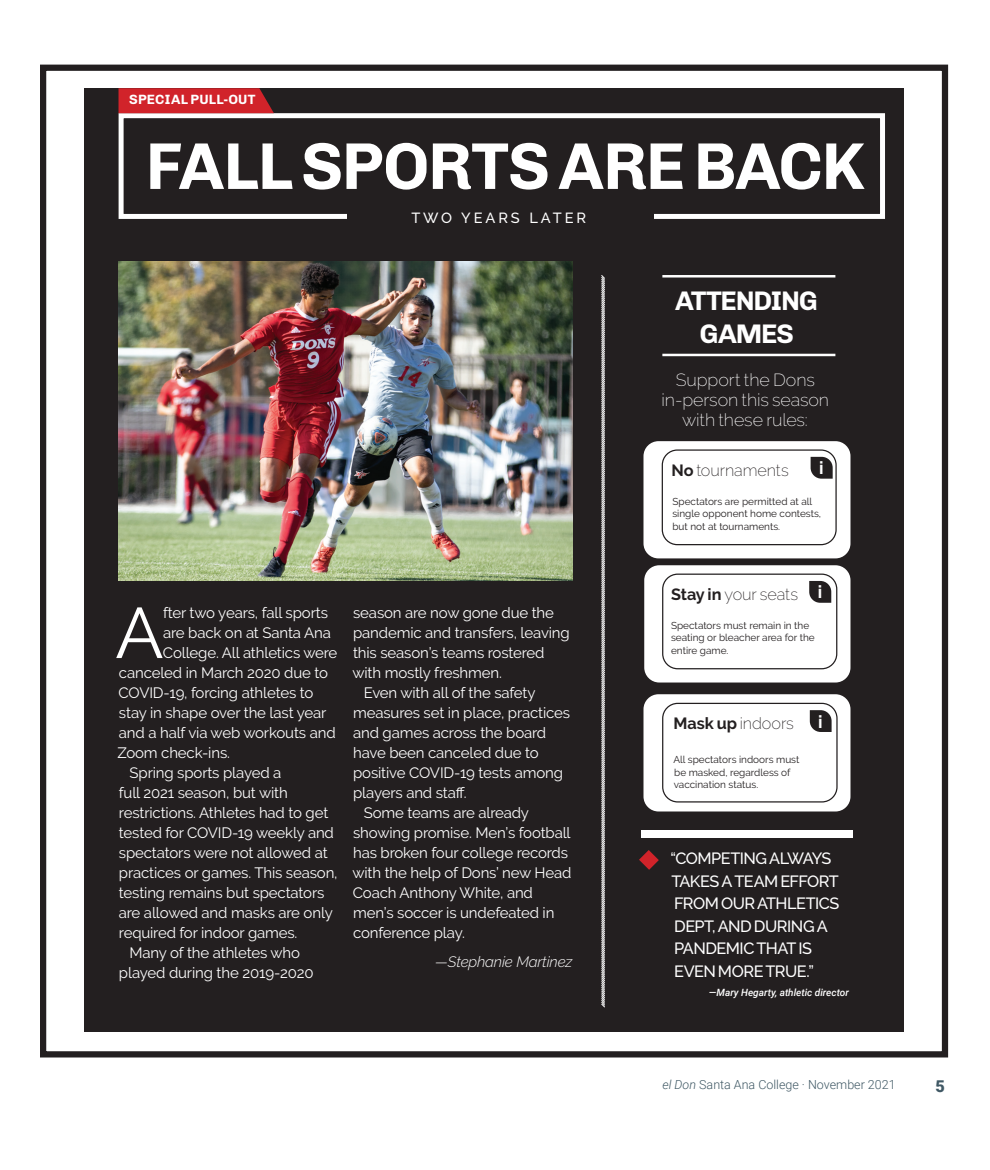
<style>
.page{position:relative;width:990px;height:1170px;background:#fff}
.page>*{position:absolute;margin:0;border:0;box-sizing:border-box;transform-origin:0 0}
.t1{font:71.38px "Raleway";color:#fff}
.t2{font:700 66.25px "Chivo";letter-spacing:-.02em;color:#fff}
.t3{font:700 27.5px/33px "Chivo";letter-spacing:-.05em;color:#fff;text-align:center}
.t4{font:700 17.62px "Raleway";color:#fff}
.t5{font:200 17.5px/20px "Raleway";letter-spacing:-.005em;color:#fff;text-align:center}
.t6{font:500 16.25px/22.5px "Raleway";letter-spacing:-.03em;color:#fff}
.t7{font:200 16.25px "Raleway";letter-spacing:-.005em;color:#231f20}
.t8{font:900 16.25px "Roboto";color:#3f5864}
.t9{font:15px/20px "Raleway";letter-spacing:-.01em;color:#fff}
.t10{font:italic 300 15px "Raleway";letter-spacing:-.01em;color:#fff}
.t11{font:500 14.62px "Raleway";letter-spacing:.2em;color:#fff}
.t12{font:700 13.75px "Chivo";letter-spacing:.015em;color:#fff}
.t13{font:300 12.5px "Roboto";color:#3f5864}
.t14{font:10px/12.5px "Raleway";color:#231f20}
.t15{font:italic 500 10px "Roboto";color:#fff}
.s1{font-weight:700}
.s2{font-style:italic}
</style>
<div class="page">
<div style="left:84px;top:88px;width:820px;height:944px;background:#231f20"></div>
<div style="left:119px;top:113px;width:766px;height:106px;border:5px solid #fff"></div>
<div style="left:347px;top:213px;width:307px;height:14px;background:#231f20"></div>
<svg style="left:601px;top:275px;width:4px;height:733px;background:#a8a6a7"></svg>
<img style="left:119px;top:261px;width:453px;height:319px">
<svg style="left:119px;top:88px;width:155px;height:25px;background:#c72229"></svg>
<div style="left:641px;top:830px;width:212px;height:7px;background:#fff"></div>
<svg style="left:639px;top:850px;width:20px;height:20px"></svg>
<div style="left:644px;top:565px;width:207px;height:118px;background:#fff;border-radius:15px"></div>
<div style="left:662px;top:574px;width:175px;height:95px;border:1px solid #231f20;border-radius:15px"></div>
<svg style="left:809px;top:581px;width:22px;height:22px"></svg>
<div style="left:643px;top:694px;width:207px;height:117px;background:#fff;border-radius:15px"></div>
<div style="left:662px;top:703px;width:176px;height:100px;border:1px solid #231f20;border-radius:15px"></div>
<svg style="left:810px;top:710px;width:22px;height:22px"></svg>
<div style="left:40px;top:65px;width:908px;height:993px;border:6px solid #231f20"></div>
<hr style="left:662px;top:275px;width:173px;height:3px;background:#fff">
<hr style="left:662px;top:354px;width:173px;height:2px;background:#fff">
<div style="left:643px;top:441px;width:207px;height:117px;background:#fff;border-radius:15px"></div>
<div style="left:662px;top:449px;width:175px;height:96px;border:1px solid #231f20;border-radius:15px"></div>
<svg style="left:811px;top:457px;width:22px;height:22px"></svg>
<p class="t12" style="left:129px;top:91px;width:128px">SPECIAL PULL-OUT</p>
<p class="t2" style="left:146px;top:127px;width:721px">FALL SPORTS ARE BACK</p>
<p class="t11" style="left:411px;top:209px;width:176px">TWO YEARS LATER</p>
<p class="t1" style="left:115px;top:591px;width:50px">A</p>
<p class="t9" style="left:163px;top:603px;width:166px">fter two years, fall sports</p>
<p class="t9" style="left:163px;top:623px;width:169px">are back on at Santa Ana</p>
<p class="t9" style="left:163px;top:643px;width:176px">College. All athletics were</p>
<p class="t9" style="left:119px;top:663px;width:211px">canceled in March 2020 due to</p>
<p class="t9" style="left:119px;top:683px;width:196px">COVID-19, forcing athletes to</p>
<p class="t9" style="left:119px;top:703px;width:209px">stay in shape over the last year</p>
<p class="t9" style="left:119px;top:723px;width:218px">and a half via web workouts and</p>
<p class="t9" style="left:117px;top:743px;width:114px">Zoom check-ins.</p>
<p class="t9" style="left:119px;top:763px;width:220px;text-indent:11px">Spring sports played a<br>full 2021 season, but with restrictions. Athletes had to get tested for COVID-19 weekly and spectators were not allowed at practices or games. This season, testing remains but spectators are allowed and masks are only required for indoor games.</p>
<p class="t9" style="left:119px;top:943px;width:196px;text-align:center">Many of the athletes who played during the 2019-2020</p>
<p class="t9" style="left:352px;top:603px;width:219px">season are now gone due the pandemic and transfers, leaving this season’s teams rostered with mostly freshmen.</p>
<p class="t9" style="left:353px;top:683px;width:219px;text-indent:11px">Even with all of the safety measures set in place, practices and games across the board have been canceled due to positive COVID-19 tests among players and staff.</p>
<p class="t9" style="left:352px;top:803px;width:220px;text-indent:11px">Some teams are already showing promise. Men’s football has broken four college records with the help of Dons’ new Head<br>Coach Anthony White, and men’s soccer is undefeated in conference play.</p>
<p class="t10" style="left:435px;top:953px;width:139px">—Stephanie Martinez</p>
<p class="t3" style="left:675px;top:284px;width:145px">ATTENDING<br>GAMES</p>
<p class="t5" style="left:662px;top:370px;width:169px">Support the Dons in-person this season with these rules:</p>
<p class="t7" style="left:671px;top:460px;width:119px"><span class="s1">No</span> tournaments</p>
<p class="t4" style="left:819px;top:458px;width:6px">i</p>
<p class="t14" style="left:672px;top:495px;width:150px">Spectators are permitted at all single opponent home contests, but not at tournaments.</p>
<p class="t7" style="left:671px;top:585px;width:129px"><span class="s1">Stay in</span> your seats</p>
<p class="t4" style="left:818px;top:582px;width:6px">i</p>
<p class="t14" style="left:671px;top:619px;width:145px">Spectators must remain in the seating or bleacher area for the entire game.</p>
<p class="t7" style="left:673px;top:714px;width:122px"><span class="s1">Mask up</span> indoors</p>
<p class="t4" style="left:818px;top:711px;width:6px">i</p>
<p class="t14" style="left:673px;top:753px;width:128px">All spectators indoors must be masked, regardless of vaccination status.</p>
<p class="t6" style="left:670px;top:847px;width:170px">“COMPETING ALWAYS<br>TAKES A TEAM EFFORT<br>FROM OUR ATHLETICS<br>DEPT, AND DURING A<br>PANDEMIC THAT IS</p>
<p class="t6" style="left:674px;top:960px;width:141px">EVEN MORE TRUE.”</p>
<p class="t15" style="left:709px;top:985px;width:141px">—Mary Hegarty, athletic director</p>
<p class="t13" style="left:663px;top:1076px;width:235px"><span class="s2">el Don</span> Santa Ana College · November 2021</p>
<p class="t8" style="left:936px;top:1074px;width:11px">5</p>
</div>
